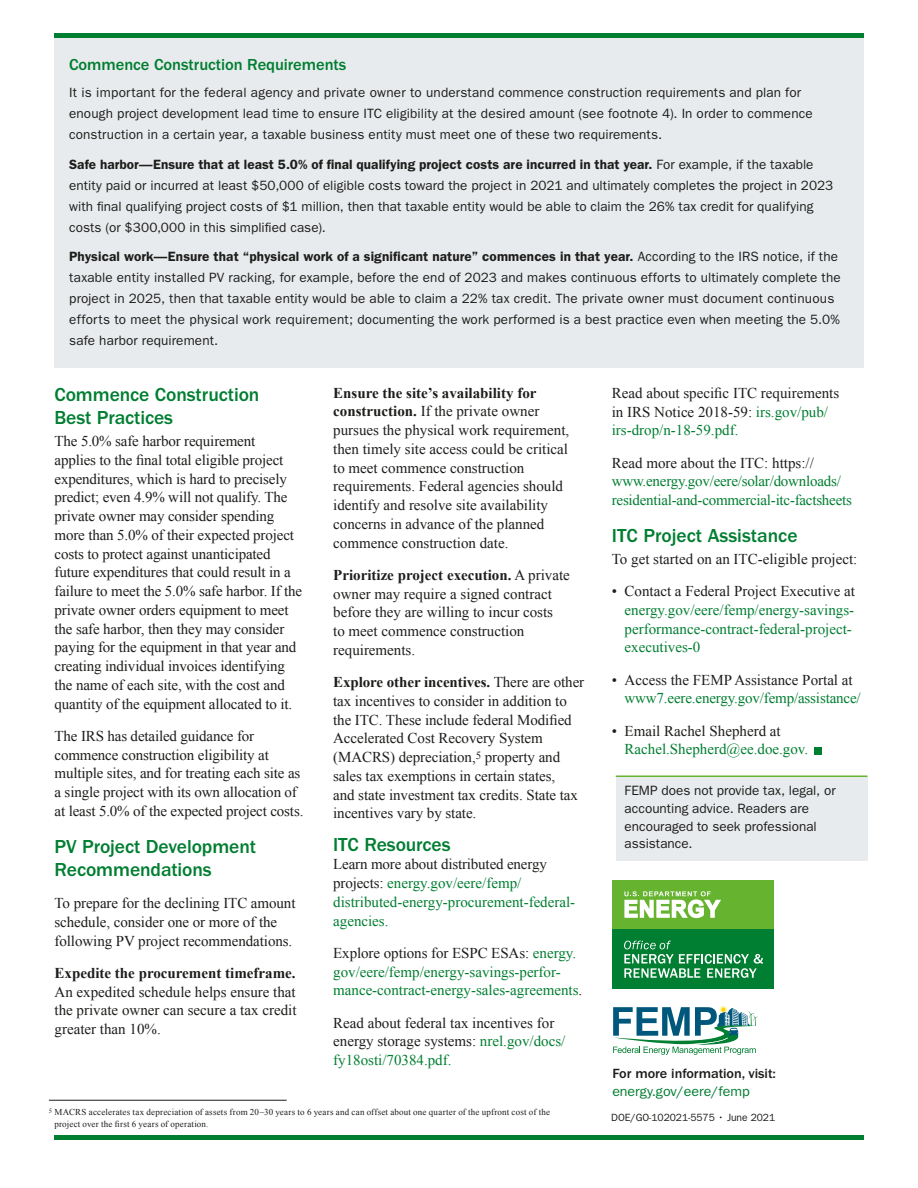
<style>
.page{position:relative;width:918px;height:1188px;background:#fff}
.page>*{position:absolute;margin:0;border:0;box-sizing:border-box;transform-origin:0 0}
.body_text{font:500 19.5px/23.2px "ITC Franklin Gothic Std";letter-spacing:-.005em;color:#007e31}
.t1{font:500 16.5px "ITC Franklin Gothic Std";letter-spacing:-.005em;color:#007e31}
.body_text-2{font:15px/18.8px "Times New Roman";letter-spacing:-.005em;color:#1d1d1b}
.body_text-3{font:15px/18.8px "Times New Roman";color:#007e31}
.t2{font:500 13.8px "ITC Franklin Gothic Std";letter-spacing:-.005em;color:#1d1d1b}
.t3{font:13.8px "ITC Franklin Gothic Std";letter-spacing:-.005em;color:#007e31}
.sidebar_text{font:13.5px/21px "ITC Franklin Gothic Std";letter-spacing:.01em;color:#1d1d1b}
.t4{font:10.5px "ITC Franklin Gothic Std";letter-spacing:-.005em;color:#1d1d1b}
.second_footnote{font:9px/11.2px "Times New Roman";letter-spacing:.02em;color:#1d1d1b}
.s1{font-weight:600}
.s2{font-weight:700}
.s3{color:#1d1d1b}
.s4{color:#007e31}
</style>
<div class="page">
<div style="left:616px;top:776px;width:252px;height:84px;background:#e8ebed"></div>
<hr style="left:616px;top:776px;width:251px;height:1px;background:#65b32e">
<hr style="left:49px;top:1100px;width:238px;height:1px;background:#1d1d1b">
<div style="left:54px;top:38px;width:809px;height:329px;background:#e8ebed"></div>
<div style="left:814px;top:747px;width:8px;height:8px;background:#007e31"></div>
<hr style="left:54px;top:34px;width:810px;height:4px;background:#007e31">
<hr style="left:54px;top:1135px;width:810px;height:4px;background:#007e31">
<div style="left:613px;top:880px;width:161px;height:50px;background:#65b32e"></div>
<svg style="left:624px;top:891px;width:97px;height:27px"></svg>
<div style="left:613px;top:929px;width:161px;height:60px;background:#007e31"></div>
<svg style="left:624px;top:941px;width:139px;height:37px"></svg>
<svg style="left:613px;top:1005px;width:145px;height:50px"></svg>
<h1 class="t1" style="left:69px;top:55px;width:279px">Commence Construction Requirements</h1>
<p class="sidebar_text" style="left:69px;top:82px;width:745px">It is important for the federal agency and private owner to understand commence construction requirements and plan for enough project development lead time to ensure ITC eligibility at the desired amount (see footnote 4). In order to commence construction in a certain year, a taxable business entity must meet one of these two requirements.</p>
<p class="sidebar_text" style="left:69px;top:154px;width:766px"><span class="s1">Safe harbor—Ensure that at least 5.0% of final qualifying project costs are incurred in that year.</span> For example, if the taxable entity paid or incurred at least $50,000 of eligible costs toward the project in 2021 and ultimately completes the project in 2023 with final qualifying project costs of $1 million, then that taxable entity would be able to claim the 26% tax credit for qualifying costs (or $300,000 in this simplified case).</p>
<p class="sidebar_text" style="left:69px;top:246px;width:773px"><span class="s1">Physical work—Ensure that “physical work of a significant nature” commences in that year.</span> According to the IRS notice, if the taxable entity installed PV racking, for example, before the end of 2023 and makes continuous efforts to ultimately complete the project in 2025, then that taxable entity would be able to claim a 22% tax credit. The private owner must document continuous efforts to meet the physical work requirement; documenting the work performed is a best practice even when meeting the 5.0% safe harbor requirement.</p>
<h1 class="body_text" style="left:55px;top:383px;width:206px">Commence Construction<br>Best Practices</h1>
<p class="body_text-2" style="left:55px;top:431px;width:249px">The 5.0% safe harbor requirement<br>applies to the final total eligible project expenditures, which is hard to precisely predict; even 4.9% will not qualify. The private owner may consider spending more than 5.0% of their expected project costs to protect against unanticipated future expenditures that could result in a failure to meet the 5.0% safe harbor. If the private owner orders equipment to meet the safe harbor, then they may consider paying for the equipment in that year and creating individual invoices identifying the name of each site, with the cost and quantity of the equipment allocated to it.</p>
<p class="body_text-2" style="left:55px;top:726px;width:250px">The IRS has detailed guidance for commence construction eligibility at multiple sites, and for treating each site as a single project with its own allocation of at least 5.0% of the expected project costs.</p>
<p class="body_text" style="left:55px;top:835px;width:203px">PV Project Development<br>Recommendations</p>
<p class="body_text-2" style="left:55px;top:893px;width:243px">To prepare for the declining ITC amount schedule, consider one or more of the following PV project recommendations.</p>
<p class="body_text-2" style="left:55px;top:963px;width:243px;text-align:justify"><span class="s2">Expedite the procurement timeframe.<br></span>An expedited schedule helps ensure that the private owner can secure a tax credit greater than 10%.</p>
<p class="body_text-2" style="left:333px;top:383px;width:238px"><span class="s2">Ensure the site’s availability for construction.</span> If the private owner pursues the physical work requirement, then timely site access could be critical to meet commence construction requirements. Federal agencies should identify and resolve site availability concerns in advance of the planned commence construction date.</p>
<p class="body_text-2" style="left:333px;top:565px;width:238px"><span class="s2">Prioritize project execution.</span> A private owner may require a signed contract before they are willing to incur costs<br>to meet commence construction requirements.</p>
<p class="body_text-2" style="left:333px;top:672px;width:253px"><span class="s2">Explore other incentives.</span> There are other tax incentives to consider in addition to the ITC. These include federal Modified Accelerated Cost Recovery System (MACRS) depreciation,<sup>5</sup> property and sales tax exemptions in certain states,<br>and state investment tax credits. State tax incentives vary by state.</p>
<p class="body_text" style="left:333px;top:833px;width:119px">ITC Resources</p>
<p class="body_text-3" style="left:333px;top:855px;width:244px"><span class="s3">Learn more about distributed energy projects:</span> energy.gov/eere/femp/ distributed-energy-procurement-federal&shy;agencies.</p>
<p class="body_text-3" style="left:333px;top:943px;width:251px"><span class="s3">Explore options for ESPC ESAs:</span> energy. gov/eere/femp/energy-savings-perfor&shy;mance-contract-energy-sales-agreements<span class="s3">.</span></p>
<p class="body_text-2" style="left:333px;top:1013px;width:234px">Read about federal tax incentives for energy storage systems: <span class="s4">nrel.gov/docs/ fy18osti/70384.pdf.</span></p>
<p class="second_footnote" style="left:54px;top:1107px;width:497px;text-indent:-6px"><sup>5</sup> MACRS accelerates tax depreciation of assets from 20–30 years to 6 years and can offset about one quarter of the upfront cost of the project over the first 6 years of operation.</p>
<p class="body_text-2" style="left:612px;top:383px;width:229px">Read about specific ITC requirements in IRS Notice 2018-59: <span class="s4">irs.gov/pub/ irs-drop/n-18-59.pdf.</span></p>
<p class="body_text-3" style="left:612px;top:453px;width:242px"><span class="s3">Read more about the ITC: https:// </span>www.energy.gov/eere/solar/downloads/ residential-and-commercial-itc-factsheets</p>
<h1 class="body_text" style="left:612px;top:524px;width:187px">ITC Project Assistance</h1>
<p class="body_text-2" style="left:612px;top:549px;width:247px">To get started on an ITC-eligible project:</p>
<p class="body_text-3" style="left:625px;top:581px;width:232px;text-indent:-13px"><span class="s3">• Contact a Federal Project Executive at </span>energy.gov/eere/femp/energy-savings&shy;performance-contract-federal-project&shy;executives-0</p>
<p class="body_text-3" style="left:625px;top:670px;width:238px;text-indent:-13px"><span class="s3">• Access the FEMP Assistance Portal at </span>www7.eere.energy.gov/femp/assistance/</p>
<p class="body_text-3" style="left:625px;top:721px;width:185px;text-indent:-13px"><span class="s3">• Email Rachel Shepherd at<br></span>Rachel.Shepherd@ee.doe.gov.</p>
<p class="sidebar_text" style="left:625px;top:781px;width:213px;line-height:18px">FEMP does not provide tax, legal, or accounting advice. Readers are encouraged to seek professional assistance.</p>
<p class="t2" style="left:612px;top:1066px;width:165px">For more information, visit:</p>
<p class="t3" style="left:612px;top:1084px;width:139px">energy.gov/eere/femp</p>
<p class="t4" style="left:611px;top:1112px;width:165px">DOE/GO-102021-5575 • June 2021</p>
</div>
